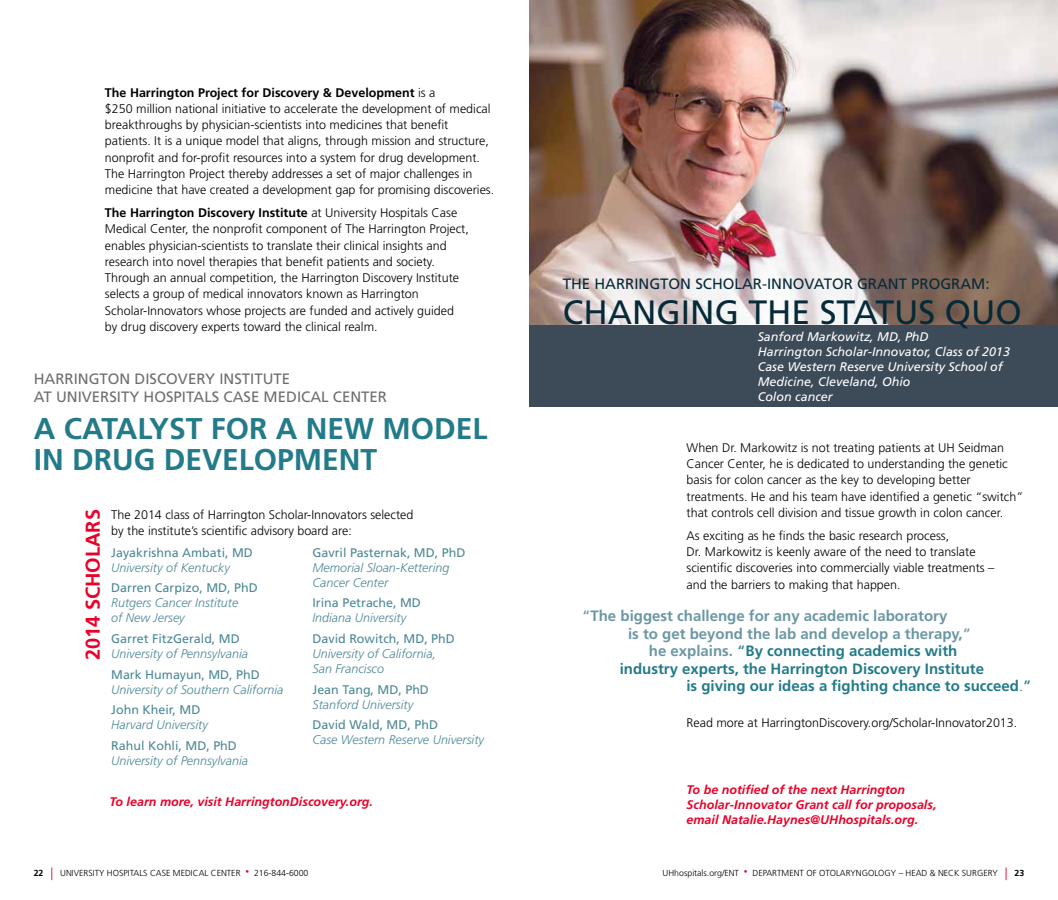
<style>
.page{position:relative;width:1058px;height:900px;background:#fff}
.page>*{position:absolute;margin:0;border:0;box-sizing:border-box;transform-origin:0 0}
.t1{font:33.75px "Frutiger LT Std";color:#062a39}
.t2{font:700 30px/31.2px "Frutiger LT Std";color:#237b8a}
.t3{font:700 20px "Frutiger LT Std";color:#eb0029}
.t4{font:700 15px "Frutiger LT Std";color:#237b8a}
.t5{font:700 15px "Frutiger LT Std";color:#6b97a4}
.t6{font:15px "Frutiger LT Std";color:#6d6e71}
.t7{font:15px "Frutiger LT Std";color:#062a39}
.t8{font:300 12.5px/16.2px "Frutiger LT Std";color:#000}
.t9{font:italic 300 12.5px/15px "Frutiger LT Std";color:#4d8896}
.t10{font:12.5px "Frutiger LT Std";color:#4d8896}
.t11{font:italic 700 12.5px/15px "Frutiger LT Std";color:#eb0029}
.t12{font:italic 12.5px/15px "Frutiger LT Std";color:#fff}
.t13{font:300 8.75px "Frutiger LT Std";color:#000}
.t14{font:700 8.75px "Frutiger LT Std";color:#000}
.s1{font-weight:700}
.s2{font-weight:400}
.s3{color:#6b97a4}
.s4{font-weight:300}
.s5{font-size:12.5px;color:#eb0029}
.s6{font-size:7.5px;color:#eb0029}
</style>
<div class="page">
<div style="left:529px;top:324px;width:529px;height:83px;background:#3d4a58"></div>
<img style="left:529px;top:0;width:529px;height:324px">
<p class="t8" style="left:105px;top:84px;width:391px"><span class="s1">The Harrington Project for Discovery &amp; Development</span> is a<br>$250 million national initiative to accelerate the development of medical breakthroughs by physician-scientists into medicines that benefit patients. It is a unique model that aligns, through mission and structure, nonprofit and for-profit resources into a system for drug development.<br>The Harrington Project thereby addresses a set of major challenges in medicine that have created a development gap for promising discoveries.</p>
<p class="t8" style="left:105px;top:205px;width:365px"><span class="s1">The Harrington Discovery Institute</span> at University Hospitals Case Medical Center, the nonprofit component of The Harrington Project, enables physician-scientists to translate their clinical insights and research into novel therapies that benefit patients and society.<br>Through an annual competition, the Harrington Discovery Institute selects a group of medical innovators known as Harrington Scholar-Innovators whose projects are funded and actively guided by drug discovery experts toward the clinical realm.</p>
<p class="t6" style="left:34px;top:370px;width:31px">HARRIN</p>
<p class="t6" style="left:89px;top:370px;width:144px">GTON DISCOVERY INSTITUT</p>
<p class="t6" style="left:282px;top:370px;width:10px">E</p>
<p class="t6" style="left:34px;top:388px;width:75px">AT UNIVERSIT</p>
<p class="t6" style="left:129px;top:388px;width:45px">Y HOSPIT</p>
<p class="t6" style="left:194px;top:388px;width:192px">ALS CASE MEDICAL CENTER</p>
<h2 class="t2" style="left:34px;top:413px;width:455px">A Catalyst for a New M odel in Drug Development</h2>
<h3 class="t3" style="left:81px;top:660px;width:150px;rotate:-90deg">2014 sch olars</h3>
<p class="t8" style="left:111px;top:506px;width:304px">The 2014 class of Harrington Scholar-Innovators selected by the institute’s scientific advisory board are:</p>
<p class="t10" style="left:111px;top:545px;width:143px">JAYAKRISHNA AMBATI, MD</p>
<p class="t9" style="left:111px;top:560px;width:120px">University of Kentucky</p>
<p class="t10" style="left:111px;top:581px;width:148px">DARREN CARPIZO, MD, PHD</p>
<p class="t9" style="left:111px;top:596px;width:129px">Rutgers Cancer Institute of New Jersey</p>
<p class="t10" style="left:111px;top:631px;width:130px">GARRET FITZGERALD, MD</p>
<p class="t9" style="left:111px;top:646px;width:138px">University of Pennsylvania</p>
<p class="t10" style="left:111px;top:667px;width:150px">MARK HUMAYUN, MD, PHD</p>
<p class="t9" style="left:111px;top:682px;width:174px">University of Southern California</p>
<p class="t10" style="left:111px;top:702px;width:91px">JOHN KHEIR, MD</p>
<p class="t9" style="left:111px;top:717px;width:98px">Harvard University</p>
<p class="t10" style="left:111px;top:738px;width:127px">RAHUL KOHLI, MD, PHD</p>
<p class="t9" style="left:111px;top:753px;width:138px">University of Pennsylvania</p>
<p class="t10" style="left:312px;top:545px;width:154px">GAVRIL PASTERNAK, MD, PHD</p>
<p class="t9" style="left:312px;top:560px;width:138px">Memorial Sloan-Kettering<br>Cancer Center</p>
<p class="t10" style="left:312px;top:596px;width:110px">IRINA PETRACHE, MD</p>
<p class="t9" style="left:312px;top:611px;width:95px">Indiana University</p>
<p class="t10" style="left:312px;top:631px;width:144px">DAVID ROWITCH, MD, PHD</p>
<p class="t9" style="left:312px;top:646px;width:125px">University of California,<br>San Francisco</p>
<p class="t10" style="left:312px;top:682px;width:118px">JEAN TANG, MD, PHD</p>
<p class="t9" style="left:312px;top:697px;width:102px">Stanford University</p>
<p class="t10" style="left:312px;top:717px;width:127px">DAVID WALD, MD, PHD</p>
<p class="t9" style="left:312px;top:732px;width:173px">Case Western Reserve University</p>
<p class="t11" style="left:109px;top:794px;width:265px">To learn more, visit HarringtonDiscovery.org.</p>
<p class="t7" style="left:562px;top:275px;width:63px">TH E HARRIN</p>
<p class="t7" style="left:649px;top:275px;width:342px">GTON SCH OLAR-INN OVATOR GRANT PROGRAM :</p>
<h1 class="t1" style="left:562px;top:293px;width:333px">CHANGING TH E STATUS</h1>
<h1 class="t1" style="left:944px;top:293px;width:78px">QUO</h1>
<p class="t12" style="left:757px;top:329px;width:254px">Sanford Markowitz, MD, PhD<br>Harrington Scholar-Innovator, Class of 2013<br>Case Western Reserve University School of<br>Medicine, Cleveland, Ohio<br>Colon cancer</p>
<p class="t8" style="left:686px;top:440px;width:338px">When Dr. Markowitz is not treating patients at UH Seidman Cancer Center, he is dedicated to understanding the genetic basis for colon cancer as the key to developing better treatments. He and his team have identified a genetic “switch” that controls cell division and tissue growth in colon cancer.</p>
<p class="t8" style="left:686px;top:528px;width:309px">As exciting as he finds the basic research process,<br>Dr. Markowitz is keenly aware of the need to translate scientific discoveries into commercially viable treatments – and the barriers to making that happen.</p>
<p class="t5" style="left:582px;top:607px;width:367px"><span class="s2">“</span>The biggest challenge for any academic laboratory</p>
<p class="t5" style="left:628px;top:625px;width:344px">is to get beyond the lab and develop a therapy,<span class="s2">”</span></p>
<p class="t4" style="left:649px;top:642px;width:310px"><span class="s3">he explains.</span> <span class="s2">“</span>By connecting academics with</p>
<p class="t4" style="left:619px;top:660px;width:366px">industry experts, the Harrington Discovery Institute</p>
<p class="t4" style="left:686px;top:677px;width:347px">is giving our ideas a fighting chance to succeed<span class="s4">.</span><span class="s2">”</span></p>
<p class="t8" style="left:686px;top:714px;width:332px">Read more at HarringtonDiscovery.org/Scholar-Innovator2013.</p>
<p class="t11" style="left:686px;top:783px;width:251px">To be notified of the next Harrington<br>Scholar-Innovator Grant call for proposals, email Natalie.Haynes@UHhospitals.org.</p>
<p class="t13" style="left:50px;top:868px;width:259px"><span class="s5">|</span> University Hospitals Case Medical Center <span class="s6">•</span> 216-844-6000</p>
<p class="t13" style="left:662px;top:868px;width:346px">UHhospitals.org/ENT <span class="s6">•</span> Departm ent of Otolaryngology – Head &amp; Neck Su rgery <span class="s5">|</span></p>
<p class="t14" style="left:34px;top:867px;width:11px">22</p>
<p class="t14" style="left:1014px;top:867px;width:11px">23</p>
</div>
